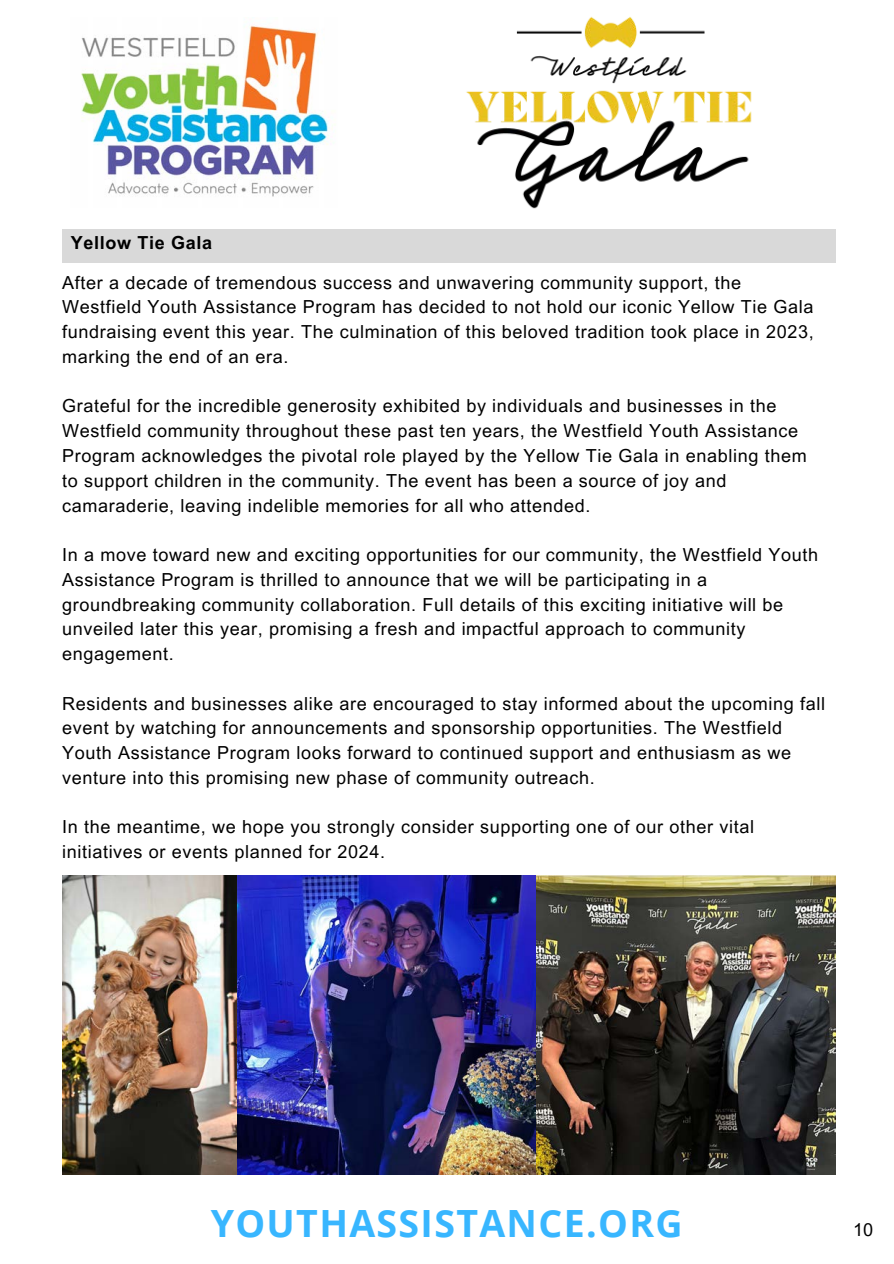
<style>
.page{position:relative;width:894px;height:1264px;background:#fff}
.page>*{position:absolute;margin:0;border:0;box-sizing:border-box;transform-origin:0 0}
.t1{font:700 37.5px "Open Sans";letter-spacing:.035em;color:#38b6ff}
.t2{font:18px/24.8px "Arial MT Pro";letter-spacing:.035em;color:#000}
.t3{font:700 18px "Arial MT Pro";letter-spacing:.035em;color:#000}
</style>
<div class="page">
<div style="left:62px;top:229px;width:773px;height:33px;background:#d9d9d9"></div>
<img style="left:81px;top:25px;width:247px;height:172px">
<img style="left:466px;top:16px;width:286px;height:193px">
<img style="left:62px;top:875px;width:773px;height:299px">
<p class="t3" style="left:71px;top:236px;width:143px">Yellow Tie Gala</p>
<p class="t2" style="left:62px;top:272px;width:753px">After a decade of tremendous success and unwavering community support, the Westfield Youth Assistance Program has decided to not hold our iconic Yellow Tie Gala fundraising event this year. The culmination of this beloved tradition took place in 2023, marking the end of an era.</p>
<h2 class="t2" style="left:62px;top:396px;width:746px">Grateful for the incredible generosity exhibited by individuals and businesses in the Westfield community throughout these past ten years, the Westfield Youth Assistance Program acknowledges the pivotal role played by the Yellow Tie Gala in enabling them to support children in the community. The event has been a source of joy and camaraderie, leaving indelible memories for all who attended.</h2>
<p class="t2" style="left:62px;top:544px;width:757px">In a move toward new and exciting opportunities for our community, the Westfield Youth Assistance Program is thrilled to announce that we will be participating in a groundbreaking community collaboration. Full details of this exciting initiative will be unveiled later this year, promising a fresh and impactful approach to community engagement.</p>
<p class="t2" style="left:62px;top:693px;width:764px">Residents and businesses alike are encouraged to stay informed about the upcoming fall event by watching for announcements and sponsorship opportunities. The Westfield Youth Assistance Program looks forward to continued support and enthusiasm as we venture into this promising new phase of community outreach.</p>
<p class="t2" style="left:62px;top:817px;width:693px">In the meantime, we hope you strongly consider supporting one of our other vital initiatives or events planned for 2024.</p>
<h1 class="t1" style="left:210px;top:1196px;width:473px">YOUTHASSISTANCE.ORG</h1>
<p class="t2" style="left:852px;top:1219px;width:22px">10</p>
</div>
